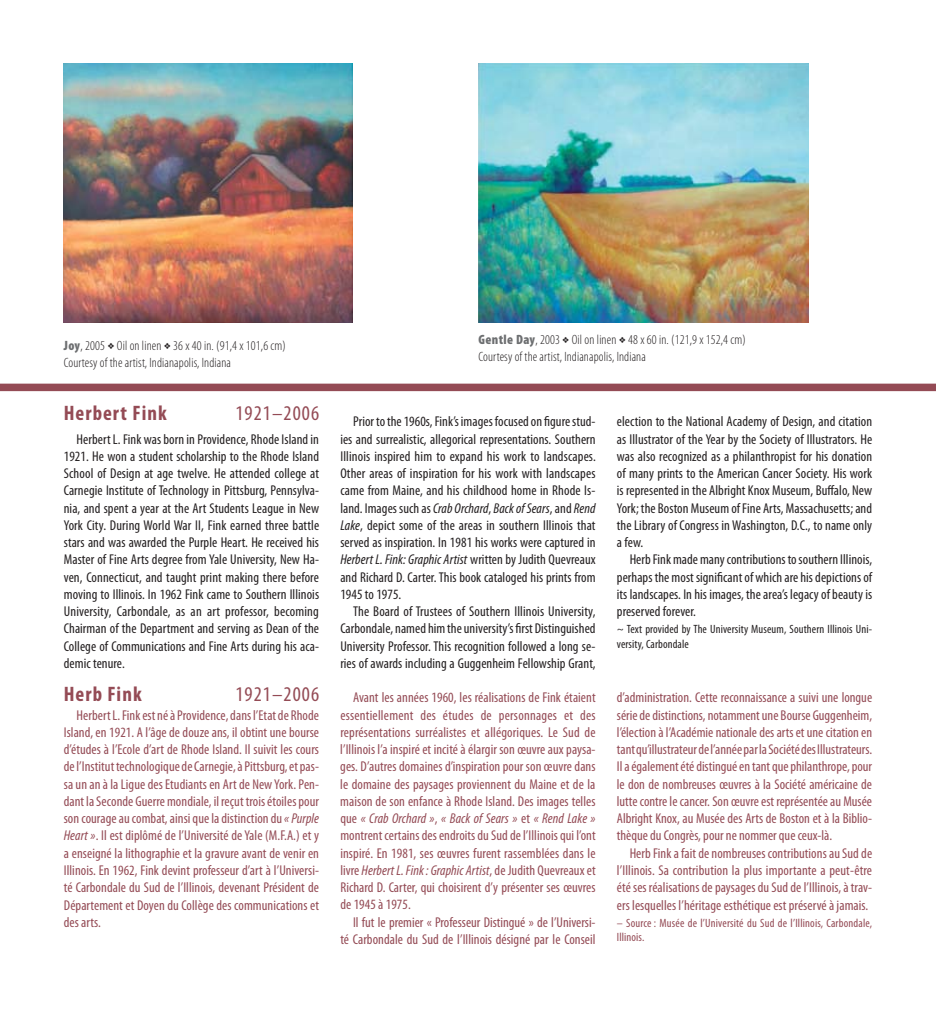
<style>
.page{position:relative;width:936px;height:1021px;background:#fff}
.page>*{position:absolute;margin:0;border:0;box-sizing:border-box;transform-origin:0 0}
.t1{font:700 condensed 21px "Myriad Pro";letter-spacing:.05em;color:#944b55}
.t2{font:condensed 21px "Myriad Pro";letter-spacing:.05em;color:#944b55}
.t3{font:condensed 14.25px/17.2px "Myriad Pro";letter-spacing:.005em;color:#944b55;text-align:justify}
.t4{font:condensed 14.25px/17.2px "Myriad Pro";letter-spacing:.005em;color:#231f20;text-align:justify}
.t5{font:300 condensed 13.5px/16.5px "Myriad Pro";letter-spacing:.01em;color:#231f20}
.t6{font:condensed 12px/14.2px "Myriad Pro";letter-spacing:.01em;color:#231f20}
.t7{font:condensed 12px/14.2px "Myriad Pro";letter-spacing:.015em;color:#944b55}
.s1{font-weight:900;color:#6d6f71}
.s2{font-style:italic}
</style>
<div class="page">
<img style="left:64px;top:64px;width:288px;height:259px">
<img style="left:478px;top:64px;width:330px;height:259px">
<div style="left:0;top:383px;width:935px;height:8px;background:#944b55"></div>
<p class="t5" style="left:64px;top:337px;width:224px"><span class="s1">Joy</span>, 2005 Oil on linen 36 x 40 in. (91,4 x 101,6 cm)<br>Courtesy of the artist, Indianapolis, Indiana</p>
<p class="t5" style="left:478px;top:331px;width:269px"><span class="s1">Gentle Day</span>, 2003 Oil on linen 48 x 60 in. (121,9 x 152,4 cm)<br>Courtesy of the artist, Indianapolis, Indiana</p>
<h1 class="t1" style="left:64px;top:400px;width:104px">Herbert Fink</h1>
<h1 class="t2" style="left:235px;top:400px;width:85px">1921–2006</h1>
<p class="t4" style="left:64px;top:430px;width:257px;text-indent:13px">Herbert L. Fink was born in Providence, Rhode Island in 1921. He won a student scholarship to the Rhode Island School of Design at age twelve. He attended college at Carnegie Institute of Technology in Pittsburg, Pennsylva&shy;nia, and spent a year at the Art Students League in New York City. During World War II, Fink earned three battle stars and was awarded the Purple Heart. He received his Master of Fine Arts degree from Yale University, New Ha&shy;ven, Connecticut, and taught print making there before moving to Illinois. In 1962 Fink came to Southern Illinois University, Carbondale, as an art professor, becoming Chairman of the Department and serving as Dean of the College of Communications and Fine Arts during his aca&shy;demic tenure.</p>
<p class="t4" style="left:340px;top:413px;width:257px;text-indent:13px">Prior to the 1960s, Fink’s images focused on figure stud&shy;ies and surrealistic, allegorical representations. Southern Illinois inspired him to expand his work to landscapes.<br>Other areas of inspiration for his work with landscapes came from Maine, and his childhood home in Rhode Is&shy;land. Images such as <span class="s2">Crab Orchard</span>, <span class="s2">Back of Sears</span>, and <span class="s2">Rend Lake</span>, depict some of the areas in southern Illinois that served as inspiration. In 1981 his works were captured in <span class="s2">Herbert L. Fink: Graphic Artist</span> written by Judith Quevreaux and Richard D. Carter. This book cataloged his prints from 1945 to 1975.</p>
<p class="t4" style="left:340px;top:602px;width:257px;text-indent:13px">The Board of Trustees of Southern Illinois University, Carbondale, named him the university’s first Distinguished University Professor. This recognition followed a long se&shy;ries of awards including a Guggenheim Fellowship Grant,</p>
<p class="t4" style="left:617px;top:413px;width:257px">election to the National Academy of Design, and citation as Illustrator of the Year by the Society of Illustrators. He was also recognized as a philanthropist for his donation of many prints to the American Cancer Society. His work is represented in the Albright Knox Museum, Buffalo, New York; the Boston Museum of Fine Arts, Massachusetts; and the Library of Congress in Washington, D.C., to name only a few.</p>
<p class="t4" style="left:617px;top:551px;width:257px;text-indent:13px">Herb Fink made many contributions to southern Illinois, perhaps the most significant of which are his depictions of its landscapes. In his images, the area’s legacy of beauty is preserved forever.</p>
<p class="t6" style="left:617px;top:622px;width:257px">~ Text provided by The University Museum, Southern Illinois Uni&shy;versity, Carbondale</p>
<h1 class="t1" style="left:64px;top:680px;width:79px">Herb Fink</h1>
<h1 class="t2" style="left:235px;top:681px;width:85px">1921–2006</h1>
<p class="t3" style="left:64px;top:706px;width:257px;text-indent:13px">Her-bert L. Fink est né à Provi-den-ce, dans l’Etat de Rho-de Island, en 1921. A l’âge de douze ans, il obtint une bourse d’étu-des à l’Eco-le d’art de Rho-de Island. Il suivit les cours de l’Insti-tut techno-lo-gi-que de Car-negie, à Pittsburg, et pas&shy;sa un an à la Li-gue des Etudiants en Art de New York. Pen&shy;dant la Seconde Guer-re mondiale, il re-çut trois étoiles pour son coura-ge au com-bat, ainsi que la distinction du <span class="s2">« Purple Heart »</span>. Il est diplômé de l’Univer-si-té de Yale (M.F.A.) et y a enseigné la lithographie et la gravu-re avant de ve-nir en Illinois. En 1962, Fink devint professeur d’art à l’Univer-si&shy;té Carbonda-le du Sud de l’Illinois, de-venant Prési-dent de Dé-par-te-ment et Doyen du Col-lè-ge des communica-tions et des arts.</p>
<p class="t3" style="left:340px;top:689px;width:257px;text-indent:13px">Avant les années 1960, les réali-sa-tions de Fink étaient es-sen-tiellement des étu-des de personna-ges et des représen-ta-tions sur-réalis-tes et al-lé-go-ri-ques. Le Sud de l’Illinois l’a inspi-ré et inci-té à élar-gir son œuvre aux paysa&shy;ges. D’autres domaines d’inspi-ra-tion pour son œuvre dans le domaine des paysa-ges proviennent du Maine et de la maison de son enfance à Rho-de Island. Des ima-ges telles que <span class="s2">« Crab Orchard »</span>, <span class="s2">« Back of Sears »</span> et <span class="s2">« Rend La-ke » </span>montrent certains des endroits du Sud de l’Illinois qui l’ont inspi-ré. En 1981, ses œuvres fu-rent ras-semblées dans le livre <span class="s2">Her-bert L. Fink : Graphic Ar-tist</span>, de Ju- dith Quevreaux et Richard D. Car-ter, qui choisi-rent d’y présen-ter ses œuvres de 1945 à 1975.</p>
<p class="t3" style="left:340px;top:913px;width:257px;text-align:right">Il fut le premier « Professeur Distingué » de l’Univer-si-<br>té Carbonda-le du Sud de l’Illinois dé-signé par le Conseil</p>
<p class="t3" style="left:617px;top:689px;width:257px">d’administration. Cette reconnaissance a suivi une longue série de distinctions, no-tam-ment une Bourse Gug-genheim, l’élec-tion à l’Aca-démie na-tionale des arts et une ci-ta-tion en tant qu’il-lustrateur de l’année par la So-ciété des Il-lustrateurs.<br>Il a éga-le-ment été distingué en tant que philanthro-pe, pour le don de nombreuses œuvres à la So-ciété amé-ricaine de lut-te contre le cancer. Son œuvre est représen-tée au Mu-sée Albright Knox, au Mu-sée des Arts de Boston et à la Biblio&shy;thèque du Congrès, pour ne nom-mer que ceux-là.</p>
<p class="t3" style="left:617px;top:844px;width:257px;text-indent:13px">Herb Fink a fait de nombreuses contribu-tions au Sud de l’Illinois. Sa contribu-tion la plus im-portante a peut-être été ses réali-sa-tions de paysa-ges du Sud de l’Illinois, à trav&shy;ers les-quelles l’hé-ri-ta-ge esthéti-que est préser-vé à jamais.</p>
<p class="t7" style="left:617px;top:915px;width:257px">– Source : Mu-sée de l’Univer-si-té du Sud de l’Illinois, Carbonda-le,<br>Illinois.</p>
</div>
